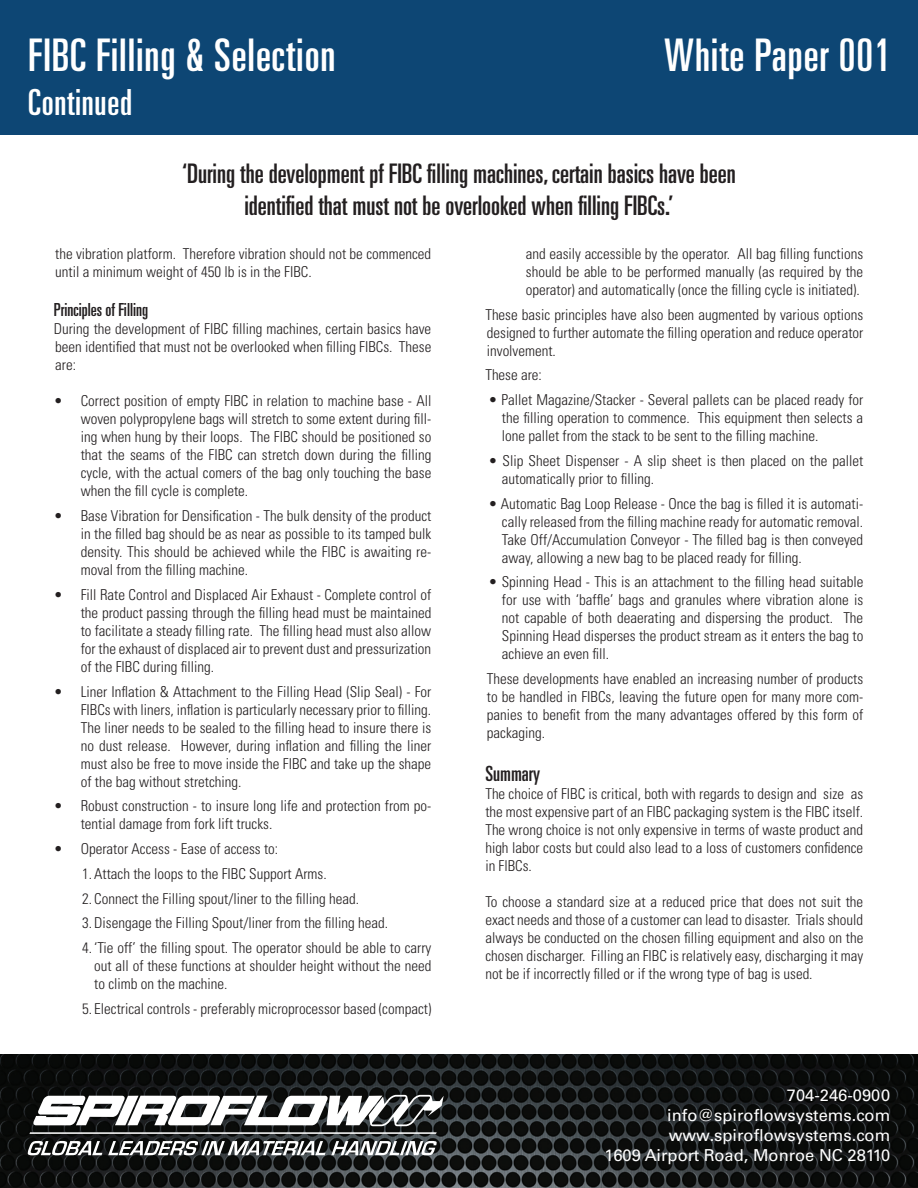
<style>
.page{position:relative;width:918px;height:1188px;background:#fff}
.page>*{position:absolute;margin:0;border:0;box-sizing:border-box;transform-origin:0 0}
.t1{font:ultra-condensed 45px "Univers LT Std";letter-spacing:.02em;color:#fff}
.t2{font:ultra-condensed 36px "Univers LT Std";letter-spacing:.02em;color:#fff}
.t3{font:ultra-condensed 27px "Univers LT Std";color:#231f20}
.t4{font:ultra-condensed 21px "Univers LT Std";color:#231f20}
.t5{font:ultra-condensed 18px "Univers LT Std";color:#231f20}
.t6{font:16.5px "Univers LT Std";color:#fff}
.t7{font:300 condensed 15px/18px "Univers LT Std";color:#231f20;text-align:justify}
</style>
<div class="page">
<div style="left:0;top:0;width:918px;height:135px;background:#0d4674"></div>
<img style="left:0;top:1054px;width:918px;height:134px">
<svg style="left:33px;top:1095px;width:411px;height:31px"></svg>
<svg style="left:28px;top:1141px;width:74px;height:14px"></svg>
<svg style="left:108px;top:1141px;width:217px;height:14px"></svg>
<svg style="left:331px;top:1141px;width:106px;height:14px"></svg>
<svg style="left:29px;top:1132px;width:408px;height:2px"></svg>
<p class="t1" style="left:28px;top:30px;width:309px">FIBC Filling &amp; Selection</p>
<p class="t2" style="left:28px;top:81px;width:105px">Continued</p>
<p class="t1" style="left:664px;top:30px;width:228px">White Paper 001</p>
<p class="t3" style="left:182px;top:158px;width:555px">‘During the development pf FIBC filling machines, certain basics have been</p>
<p class="t3" style="left:244px;top:190px;width:431px">identified that must not be overlooked when filling FIBCs.’</p>
<p class="t7" style="left:55px;top:245px;width:378px">the vibration platform. Therefore vibration should not be commenced until a minimum weight of 450 lb is in the FIBC.</p>
<p class="t5" style="left:54px;top:300px;width:96px">Principles of Filling</p>
<p class="t7" style="left:54px;top:320px;width:379px">During the development of FIBC filling machines, certain basics have been identified that must not be overlooked when filling FIBCs. These are:</p>
<p class="t7" style="left:81px;top:392px;width:352px;text-indent:-27px">• Correct position of empty FIBC in relation to machine base - All woven polypropylene bags will stretch to some extent during fill&shy;ing when hung by their loops. The FIBC should be positioned so that the seams of the FIBC can stretch down during the filling cycle, with the actual comers of the bag only touching the base when the fill cycle is complete.</p>
<p class="t7" style="left:81px;top:507px;width:352px;text-indent:-27px">• Base Vibration for Densification - The bulk density of the product in the filled bag should be as near as possible to its tamped bulk density. This should be achieved while the FlBC is awaiting re&shy;moval from the filling machine.</p>
<p class="t7" style="left:81px;top:586px;width:352px;text-indent:-27px">• Fill Rate Control and Displaced Air Exhaust - Complete control of the product passing through the filling head must be maintained to facilitate a steady filling rate. The filling head must also allow for the exhaust of displaced air to prevent dust and pressurization of the FIBC during filling.</p>
<p class="t7" style="left:81px;top:682px;width:352px;text-indent:-27px">• Liner Inflation &amp; Attachment to the Filling Head (Slip Seal) - For FIBCs with liners, inflation is particularly necessary prior to filling.<br>The liner needs to be sealed to the filling head to insure there is no dust release. However, during inflation and filling the liner must also be free to move inside the FIBC and take up the shape of the bag without stretching.</p>
<p class="t7" style="left:81px;top:797px;width:352px;text-indent:-27px">• Robust construction - to insure long life and protection from po&shy;tential damage from fork lift trucks.</p>
<p class="t7" style="left:54px;top:840px;width:226px">• Operator Access - Ease of access to:</p>
<p class="t7" style="left:82px;top:865px;width:246px">1.Attach the loops to the FIBC Support Arms.</p>
<p class="t7" style="left:82px;top:889px;width:278px">2. Connect the Filling spout/liner to the filling head.</p>
<p class="t7" style="left:82px;top:914px;width:307px">3.Disengage the Filling Spout/liner from the filling head.</p>
<p class="t7" style="left:94px;top:939px;width:339px;text-indent:-12px">4. ‘Tie off’ the filling spout. The operator should be able to carry out all of these functions at shoulder height without the need to climb on the machine.</p>
<p class="t7" style="left:82px;top:1000px;width:351px">5. Electrical controls - preferably microprocessor based (compact)</p>
<p class="t7" style="left:526px;top:245px;width:339px">and easily accessible by the operator. All bag filling functions should be able to be performed manually (as required by the operator) and automatically (once the filling cycle is initiated).</p>
<p class="t7" style="left:485px;top:305px;width:380px">These basic principles have also been augmented by various options designed to further automate the filling operation and reduce operator involvement.</p>
<p class="t7" style="left:485px;top:366px;width:58px">These are:</p>
<p class="t7" style="left:502px;top:391px;width:363px;text-indent:-14px">• Pallet Magazine/Stacker - Several pallets can be placed ready for the filling operation to commence. This equipment then selects a lone pallet from the stack to be sent to the filling machine.</p>
<p class="t7" style="left:502px;top:452px;width:363px;text-indent:-14px">• Slip Sheet Dispenser - A slip sheet is then placed on the pallet automatically prior to filling.</p>
<p class="t7" style="left:502px;top:494px;width:363px;text-indent:-14px">• Automatic Bag Loop Release - Once the bag is filled it is automati&shy;cally released from the filling machine ready for automatic removal.<br>Take Off/Accumulation Conveyor - The filled bag is then conveyed away, allowing a new bag to be placed ready for filling.</p>
<p class="t7" style="left:502px;top:573px;width:363px;text-indent:-14px">• Spinning Head - This is an attachment to the filling head suitable for use with ‘baffle’ bags and granules where vibration alone is not capable of both deaerating and dispersing the product. The Spinning Head disperses the product stream as it enters the bag to achieve an even fill.</p>
<p class="t7" style="left:487px;top:670px;width:378px">These developments have enabled an increasing number of products to be handled in FIBCs, leaving the future open for many more com&shy;panies to benefit from the many advantages offered by this form of packaging.</p>
<p class="t4" style="left:485px;top:762px;width:56px">Summary</p>
<p class="t7" style="left:485px;top:785px;width:379px">The choice of FIBC is critical, both with regards to design and size as the most expensive part of an FIBC packaging system is the FIBC itself.<br>The wrong choice is not only expensive in terms of waste product and high labor costs but could also lead to a loss of customers confidence in FlBCs.</p>
<p class="t7" style="left:485px;top:893px;width:380px">To choose a standard size at a reduced price that does not suit the exact needs and those of a customer can lead to disaster. Trials should always be conducted on the chosen filling equipment and also on the chosen discharger. Filling an FIBC is relatively easy, discharging it may not be if incorrectly filled or if the wrong type of bag is used.</p>
<p class="t6" style="left:787px;top:1086px;width:105px">704-246-0900</p>
<p class="t6" style="left:667px;top:1105px;width:224px">info@spiroflowsystems.com</p>
<p class="t6" style="left:669px;top:1125px;width:223px">www.spiroflowsystems.com</p>
<p class="t6" style="left:605px;top:1145px;width:287px">1609 Airport Road, Monroe NC 28110</p>
</div>
